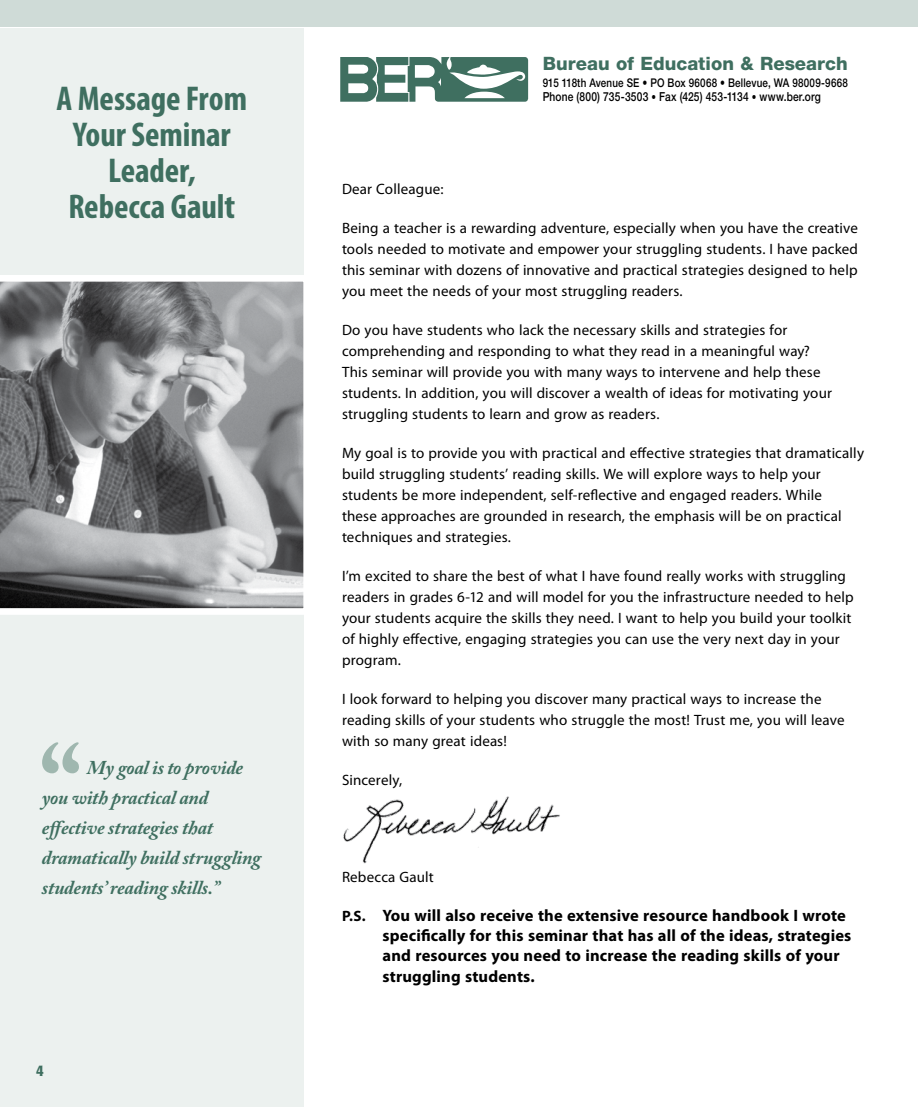
<style>
.page{position:relative;width:918px;height:1107px;background:#fff}
.page>*{position:absolute;margin:0;border:0;box-sizing:border-box;transform-origin:0 0}
.t1{font:700 condensed 34.5px/36px "Myriad Pro";letter-spacing:-.005em;color:#3f6f60;text-align:center}
.t2{font:italic 700 19.5px/30px "Adobe Caslon Pro";letter-spacing:-.01em;color:#3f6f60}
.t3{font:800 18.45px "Helvetica Neue LT Std";color:#3f6f60}
.t4{font:700 16.5px/20.2px "Myriad Pro";letter-spacing:.01em;color:#000}
.t5{font:15px/21px "Myriad Pro";letter-spacing:.01em;color:#000}
.t6{font:700 condensed 15px "Laudatio BQ";color:#3f6f60}
.t7{font:500 12.45px "Helvetica Neue LT Std";letter-spacing:.015em;color:#000;scale:.82 1}
.t8{font:500 12px "Helvetica Neue LT Std";letter-spacing:.02em;color:#000;scale:.82 1}
.s1{font-size:11.25px}
.s2{font-size:15px}
</style>
<div class="page">
<div style="left:0;top:0;width:918px;height:27px;background:#cfdbd7"></div>
<div style="left:0;top:28px;width:304px;height:1079px;background:#ecf1ef"></div>
<svg style="left:340px;top:57px;width:188px;height:45px"></svg>
<img style="left:343px;top:796px;width:217px;height:68px">
<svg style="left:42px;top:742px;width:37px;height:31px"></svg>
<svg style="left:0;top:275px;width:304px;height:340px;background:#8d8e90"></svg>
<h1 class="t1" style="left:57px;top:80px;width:192px">A Message From<br>Your Seminar<br>Leader,<br>Rebecca Gault</h1>
<h2 class="t2" style="left:42px;top:752px;width:221px;text-indent:45px">My goal is to provide you with practical and effective strategies that dramatically build struggling students’ reading skills.”</h2>
<p class="t6" style="left:36px;top:1062px;width:9px">4</p>
<p class="t3" style="left:543px;top:52px;width:307px">Bureau of Education &amp; Research</p>
<p class="t8" style="left:543px;top:75px;width:374px">915 118th Avenue SE • PO Box 96068 • Bellevue, WA 98009-9668</p>
<p class="t7" style="left:543px;top:89px;width:341px">Phone (800) 735-3503 <span class="s1">•</span> Fax (425) 453-1134 <span class="s1">•</span> www.ber.org</p>
<p class="t5" style="left:342px;top:178px;width:103px">Dear Colleague:</p>
<p class="t5" style="left:342px;top:217px;width:518px;text-align:justify">Being a teacher is a rewarding adventure, especially when you have the creative tools needed to motivate and empower your struggling students. I have packed this seminar with dozens of innovative and practical strategies designed to help you meet the needs of your most struggling readers.</p>
<p class="t5" style="left:342px;top:319px;width:491px">Do you have students who lack the necessary skills and strategies for comprehending and responding to what they read in a meaningful way?<br>This seminar will provide you with many ways to intervene and help these students. In addition, you will discover a wealth of ideas for motivating your struggling students to learn and grow as readers.</p>
<p class="t5" style="left:342px;top:442px;width:524px">My goal is to provide you with practical and effective strategies that dramatically build struggling students’ reading skills. We will explore ways to help your students be more independent, self-reflective and engaged readers. While<br>these approaches are grounded in research, the emphasis will be on practical techniques and strategies.</p>
<p class="t5" style="left:342px;top:565px;width:513px">I’m excited to share the best of what I have found really works with struggling readers in grades 6-12 and will model for you the infrastructure needed to help your students acquire the skills they need. I want to help you build your toolkit of highly effective, engaging strategies you can use the very next day in your program.</p>
<p class="t5" style="left:342px;top:688px;width:504px">I look forward to helping you discover many practical ways to increase the reading skills of your students who struggle the most! Trust me, you will leave with so many great ideas!</p>
<p class="t5" style="left:342px;top:769px;width:62px">Sincerely,</p>
<p class="t5" style="left:342px;top:866px;width:93px">Rebecca Gault</p>
<p class="t4" style="left:382px;top:905px;width:470px;text-indent:-40px"><span class="s2">P.S.</span> You will also receive the extensive resource handbook I wrote specifically for this seminar that has all of the ideas, strategies and resources you need to increase the reading skills of your struggling students.</p>
</div>
